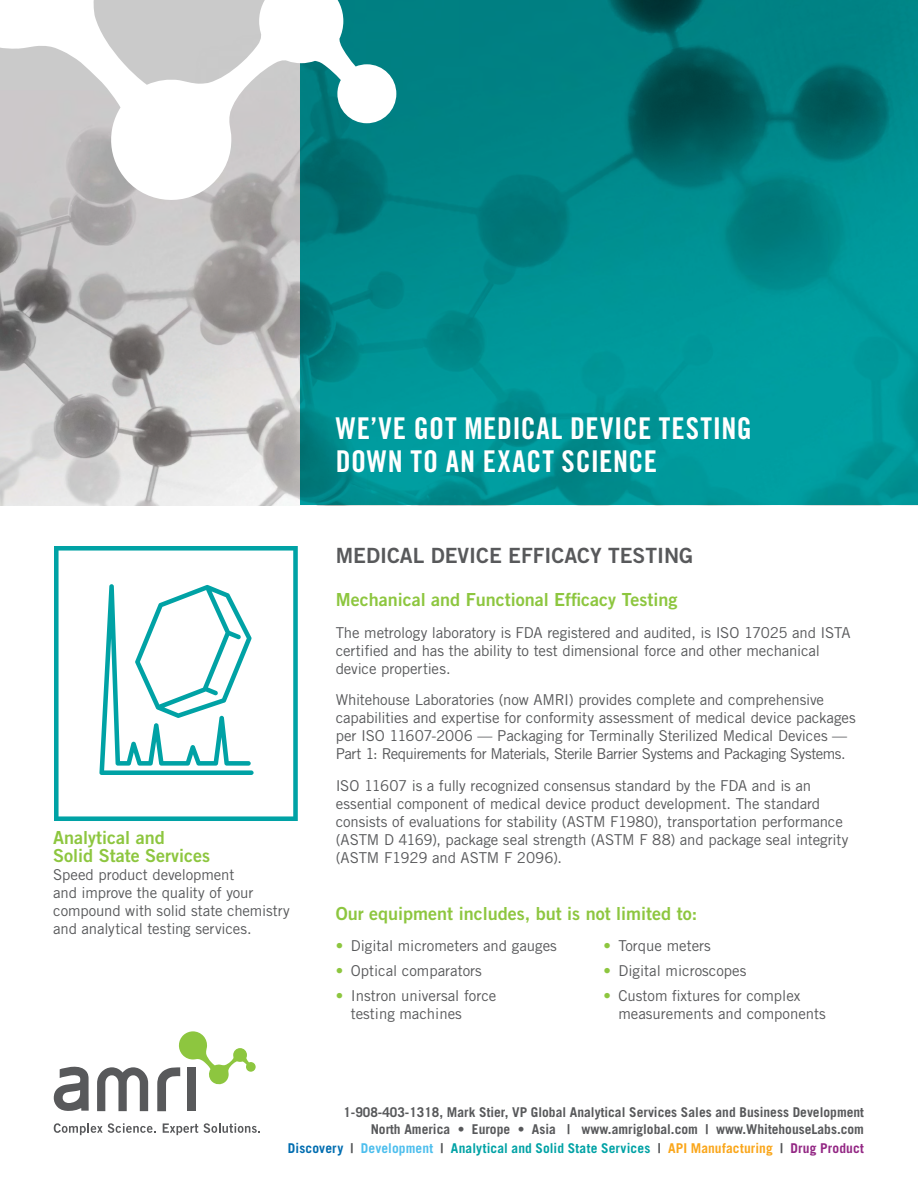
<style>
.page{position:relative;width:918px;height:1188px;background:#fff}
.page>*{position:absolute;margin:0;border:0;box-sizing:border-box;transform-origin:0 0}
.t1{font:30px/33px "Trade Gothic LT Std Bd Cn 20";letter-spacing:.025em;color:#fff}
.t2{font:21px "Trade Gothic LT Std Bd 2";color:#58595b}
.t3{font:18px/18px "Trade Gothic LT Std Bd 2";color:#8dc63f}
.t4{font:15px/18px "Trade Gothic LT Std";letter-spacing:-.005em;color:#58595b}
.t5{font:700 13.5px/16.5px "Trade Gothic LT Std";color:#58595b;text-align:right}
.t6{font:700 13.5px "Trade Gothic LT Std";letter-spacing:.01em;color:#00a2a5}
.s1{color:#8dc63f}
.s2{color:#006db0}
.s3{color:#58595b}
.s4{color:#4dbeed}
.s5{color:#faa61a}
.s6{color:#932784}
</style>
<div class="page">
<svg style="left:54px;top:1066px;width:35px;height:45px"></svg>
<svg style="left:97px;top:1067px;width:51px;height:44px"></svg>
<svg style="left:157px;top:1031px;width:99px;height:80px"></svg>
<svg style="left:54px;top:1123px;width:102px;height:12px"></svg>
<svg style="left:163px;top:1123px;width:97px;height:12px"></svg>
<img style="left:0;top:207px;width:300px;height:298px">
<svg style="left:54px;top:546px;width:244px;height:275px"></svg>
<svg style="left:99px;top:584px;width:155px;height:191px"></svg>
<svg style="left:300px;top:0;width:618px;height:505px;background:#00898b"></svg>
<svg style="left:0;top:0;width:396px;height:207px"></svg>
<p class="t3" style="left:53px;top:829px;width:158px">Analytical and<br>Solid State Services</p>
<p class="t4" style="left:53px;top:866px;width:238px">Speed product development<br>and improve the quality of your compound with solid state chemistry and analytical testing services.</p>
<h1 class="t1" style="left:336px;top:411px;width:418px">WE’VE GOT MEDICAL DEVICE TESTING<br>DOWN TO AN EXACT SCIENCE</h1>
<h2 class="t2" style="left:336px;top:542px;width:359px">MEDICAL DEVICE EFFICACY TESTING</h2>
<p class="t3" style="left:336px;top:590px;width:343px">Mechanical and Functional Efficacy Testing</p>
<p class="t4" style="left:336px;top:623px;width:517px">The metrology laboratory is FDA registered and audited, is ISO 17025 and ISTA certified and has the ability to test dimensional force and other mechanical device properties.</p>
<p class="t4" style="left:336px;top:691px;width:522px">Whitehouse Laboratories (now AMRI) provides complete and comprehensive capabilities and expertise for conformity assessment of medical device packages per ISO 11607-2006 — Packaging for Terminally Sterilized Medical Devices — Part 1: Requirements for Materials, Sterile Barrier Systems and Packaging Systems.</p>
<p class="t4" style="left:336px;top:776px;width:514px">ISO 11607 is a fully recognized consensus standard by the FDA and is an essential component of medical device product development. The standard consists of evaluations for stability (ASTM F1980), transportation performance (ASTM D 4169), package seal strength (ASTM F 88) and package seal integrity (ASTM F1929 and ASTM F 2096).</p>
<p class="t3" style="left:336px;top:904px;width:363px">Our equipment includes, but is not limited to:</p>
<p class="t4" style="left:336px;top:937px;width:223px"><span class="s1">•</span> Digital micrometers and gauges</p>
<p class="t4" style="left:336px;top:961px;width:148px"><span class="s1">•</span> Optical comparators</p>
<p class="t4" style="left:351px;top:986px;width:147px;text-indent:-15px"><span class="s1">•</span> Instron universal force testing machines</p>
<p class="t4" style="left:603px;top:937px;width:109px"><span class="s1">•</span> Torque meters</p>
<p class="t4" style="left:603px;top:961px;width:144px"><span class="s1">•</span> Digital microscopes</p>
<p class="t4" style="left:618px;top:986px;width:209px;text-indent:-15px"><span class="s1">•</span> Custom fixtures for complex measurements and components</p>
<p class="t5" style="left:343px;top:1104px;width:522px">1-908-403-1318, Mark Stier, VP Global Analytical Services Sales and Business Development<br>North America • Europe • Asia | www.amriglobal.com | www.WhitehouseLabs.com</p>
<p class="t6" style="left:288px;top:1140px;width:578px"><span class="s2">Discovery</span> <span class="s3">|</span> <span class="s4">Development</span> <span class="s3">|</span> Analytical and Solid State Services <span class="s3">|</span> <span class="s5">API Manufacturing</span> <span class="s3">|</span> <span class="s6">Drug Product</span></p>
</div>
